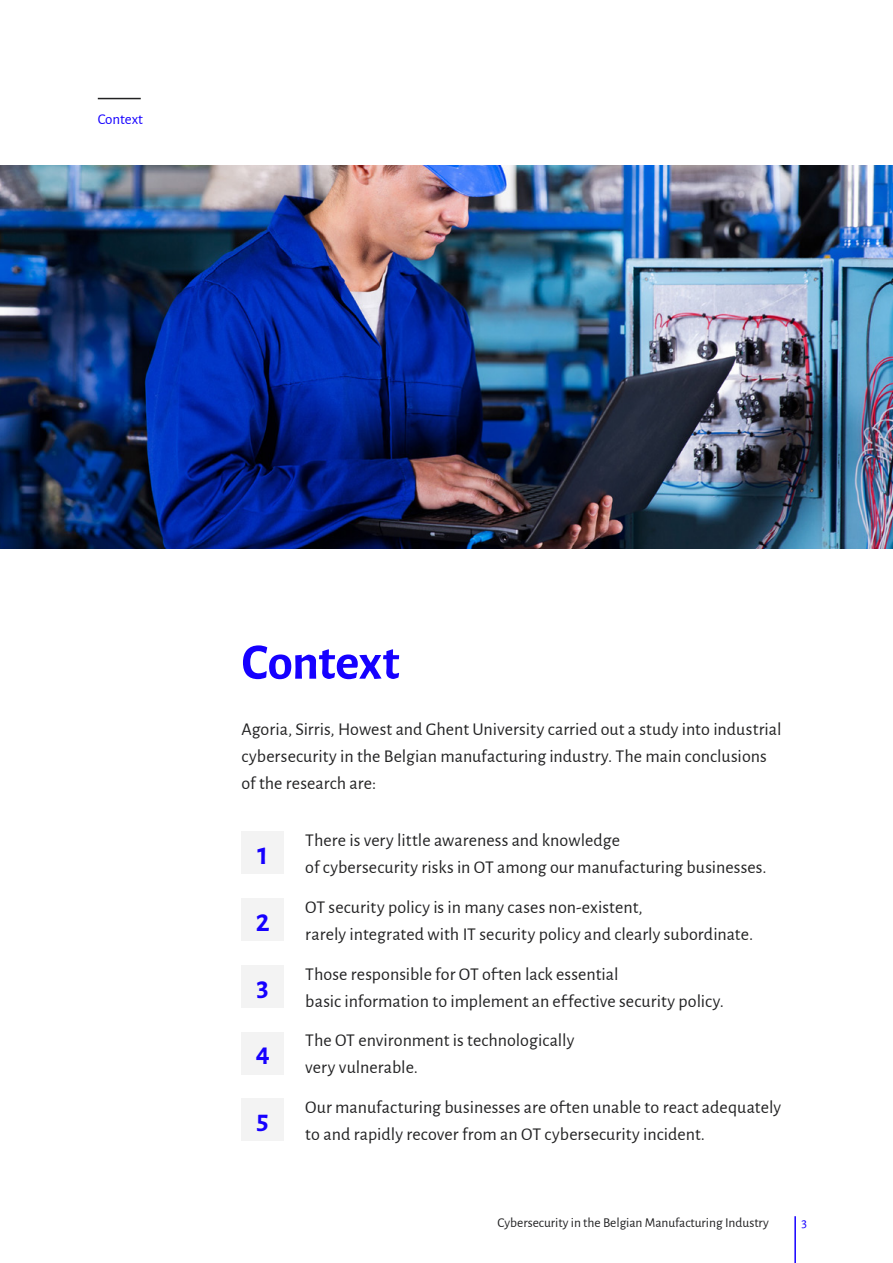
<style>
.page{position:relative;width:893px;height:1263px;background:#fff}
.page>*{position:absolute;margin:0;border:0;box-sizing:border-box;transform-origin:0 0}
.t1{font:700 51px "Alegreya Sans";letter-spacing:-.01em;color:#1600ff}
.t2{font:700 28.2px "Alegreya Sans";color:#1600ff}
.t3{font:18px/27px "Alegreya Sans";color:#222223}
.t4{font:15px "Alegreya Sans";letter-spacing:-.005em;color:#1600ff}
.t5{font:13.5px "Alegreya Sans";color:#222223}
.t6{font:13.5px "Alegreya Sans";color:#1600ff}
</style>
<div class="page">
<hr style="left:794px;top:1216px;width:2px;height:47px;background:#1600ff">
<hr style="left:98px;top:98px;width:43px;height:1px;background:#222223">
<img style="left:0;top:166px;width:893px;height:383px">
<div style="left:242px;top:831px;width:42px;height:43px;background:#f3f3f3"></div>
<div style="left:242px;top:965px;width:42px;height:43px;background:#f3f3f3"></div>
<div style="left:242px;top:898px;width:42px;height:43px;background:#f3f3f3"></div>
<div style="left:242px;top:1032px;width:42px;height:42px;background:#f3f3f3"></div>
<div style="left:242px;top:1098px;width:42px;height:43px;background:#f3f3f3"></div>
<p class="t4" style="left:98px;top:109px;width:47px">Context</p>
<h1 class="t1" style="left:242px;top:625px;width:160px">Context</h1>
<p class="t3" style="left:242px;top:715px;width:542px">Agoria, Sirris, Howest and Ghent University carried out a study into industrial cybersecurity in the Belgian manufacturing industry. The main conclusions of the research are:</p>
<h2 class="t2" style="left:258px;top:834px;width:12px">1</h2>
<h2 class="t2" style="left:256px;top:901px;width:16px">2</h2>
<h2 class="t2" style="left:257px;top:968px;width:14px">3</h2>
<h2 class="t2" style="left:256px;top:1034px;width:16px">4</h2>
<h2 class="t2" style="left:257px;top:1101px;width:14px">5</h2>
<p class="t3" style="left:305px;top:826px;width:463px">There is very little awareness and knowledge<br>of cybersecurity risks in OT among our manufacturing businesses.</p>
<p class="t3" style="left:305px;top:892px;width:449px">OT security policy is in many cases non-existent,<br>rarely integrated with IT security policy and clearly subordinate.</p>
<p class="t3" style="left:305px;top:959px;width:420px">Those responsible for OT often lack essential<br>basic information to implement an effective security policy.</p>
<p class="t3" style="left:305px;top:1026px;width:271px">The OT environment is technologically very vulnerable.</p>
<p class="t3" style="left:305px;top:1093px;width:477px">Our manufacturing businesses are often unable to react adequately to and rapidly recover from an OT cybersecurity incident.</p>
<p class="t5" style="left:497px;top:1213px;width:273px">Cybersecurity in the Belgian Manufacturing Industry</p>
<p class="t6" style="left:801px;top:1213px;width:7px">3</p>
</div>
